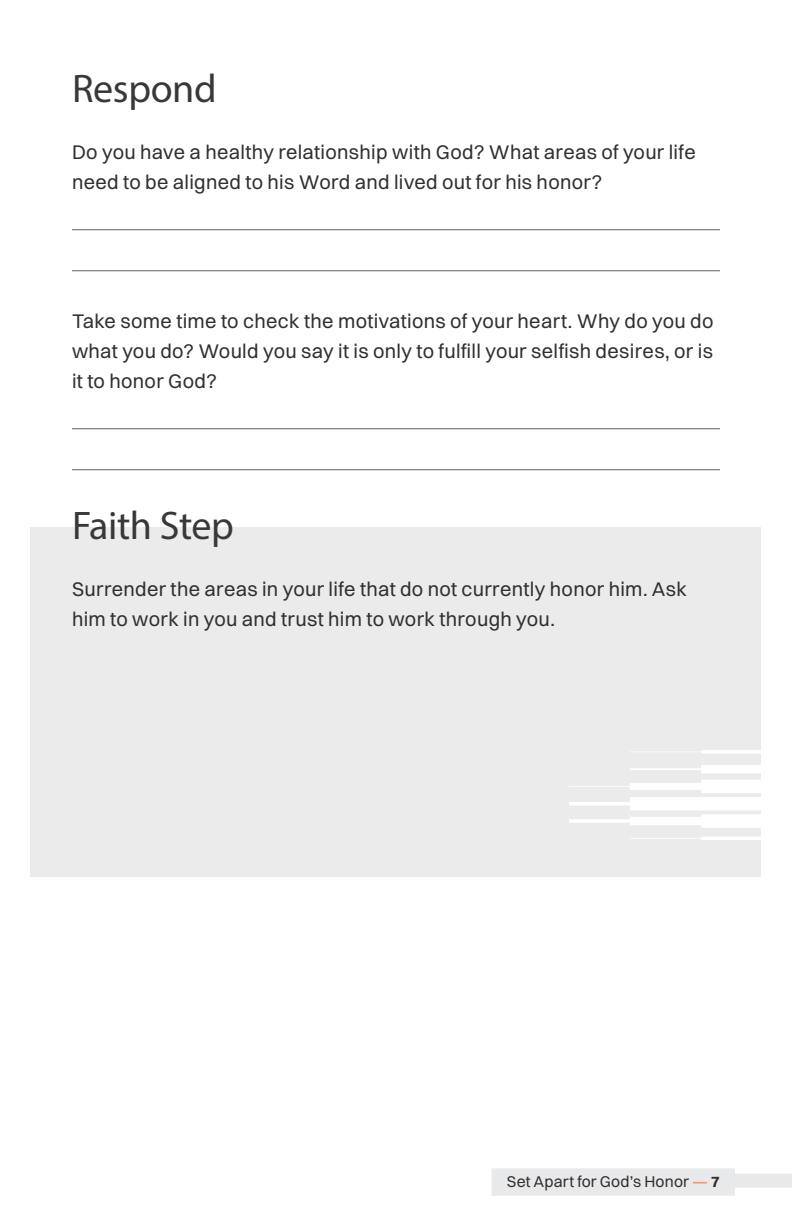
<style>
.page{position:relative;width:792px;height:1224px;background:#fff}
.page>*{position:absolute;margin:0;border:0;box-sizing:border-box;transform-origin:0 0}
.header_03{font:40px "Myriad Pro";letter-spacing:-.01em;color:#383838}
.body{font:20px/30px "Switzer";letter-spacing:.015em;color:#312f30}
.t1{font:15.8px "Switzer";letter-spacing:.01em;color:#312f30}
.s1{font-weight:600;color:#f29b7b}
.s2{font-weight:700}
</style>
<div class="page">
<div style="left:728px;top:1174px;width:64px;height:14px;background:#e8e9ea"></div>
<div style="left:492px;top:1168px;width:243px;height:28px;background:#e8e9ea"></div>
<div style="left:31px;top:527px;width:730px;height:350px;background:#ebebeb"></div>
<img style="left:570px;top:750px;width:191px;height:90px">
<hr style="left:72px;top:229px;width:648px;height:1px;background:#616164">
<hr style="left:72px;top:270px;width:648px;height:1px;background:#616164">
<hr style="left:72px;top:428px;width:648px;height:1px;background:#616164">
<hr style="left:72px;top:469px;width:648px;height:1px;background:#616164">
<p class="header_03" style="left:72px;top:64px;width:146px">Respond</p>
<p class="body" style="left:72px;top:137px;width:625px">Do you have a healthy relationship with God? What areas of your life need to be aligned to his Word and lived out for his honor?</p>
<p class="body" style="left:72px;top:306px;width:643px;text-align:justify">Take some time to check the motivations of your heart. Why do you do what you do? Would you say it is only to fulfill your selfish desires, or is it to honor God?</p>
<p class="header_03" style="left:72px;top:501px;width:164px">Faith Step</p>
<p class="body" style="left:72px;top:574px;width:617px">Surrender the areas in your life that do not currently honor him. Ask him to work in you and trust him to work through you.</p>
<p class="t1" style="left:507px;top:1172px;width:215px">Set Apart for God’s Honor <span class="s1">—</span> <span class="s2">7</span></p>
</div>
